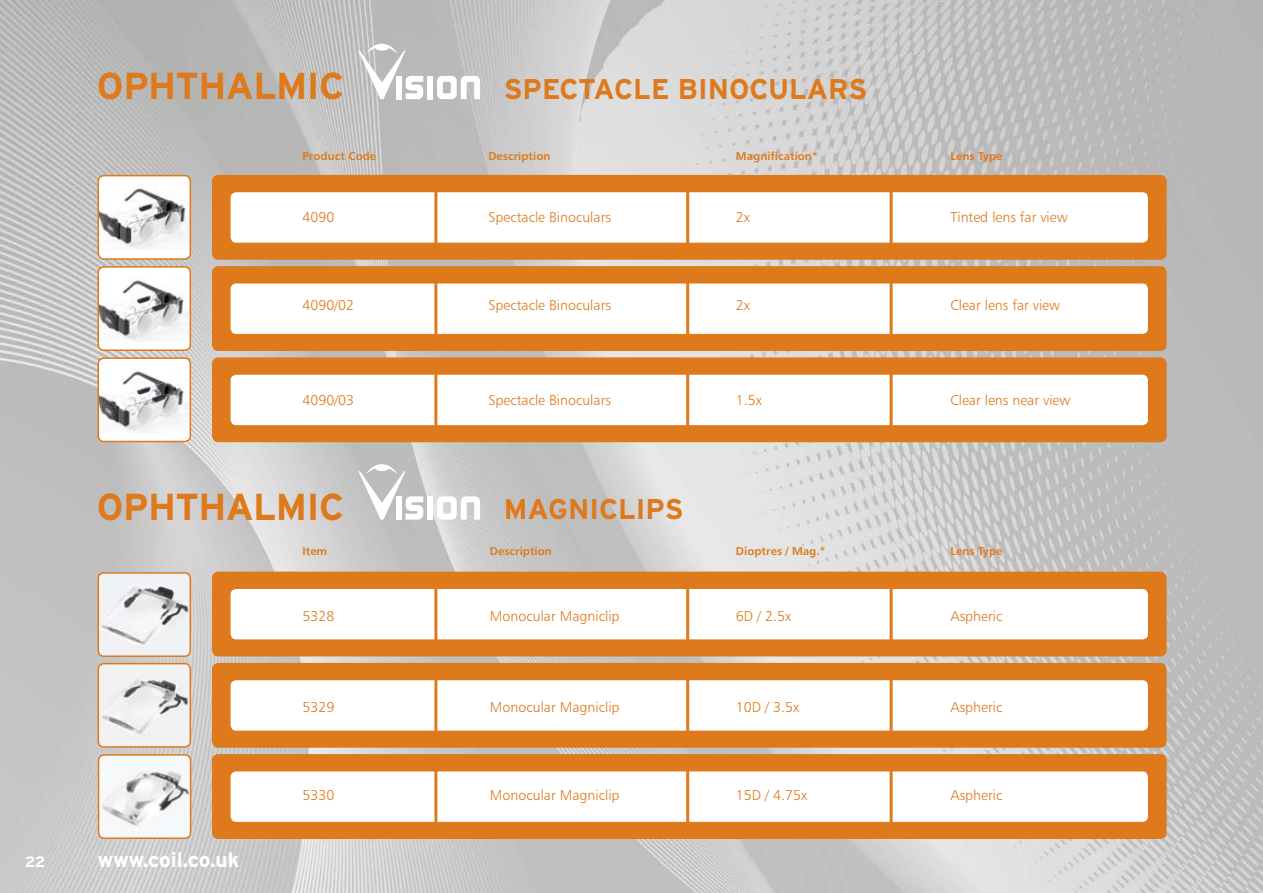
<style>
.page{position:relative;width:1263px;height:893px;background:#fff}
.page>*{position:absolute;margin:0;border:0;box-sizing:border-box;transform-origin:0 0}
.t1{font:700 37.5px "Interstate";letter-spacing:-.015em;color:#de791c}
.t2{font:700 28.5px "Interstate";color:#de791c}
.t3{font:700 21px "Interstate";color:#fff}
.t4{font:700 15px "Interstate";color:#fff}
.t5{font:14.25px "Humanist 777 BT Light B";color:#de791c}
.t6{font:11.4px "Humanist 777 BT Bold B";color:#de791c}
</style>
<div class="page">
<img style="left:0;top:0;width:1263px;height:893px">
<svg style="left:358px;top:44px;width:65px;height:55px"></svg>
<div style="left:427px;top:76px;width:6px;height:23px;background:#fff"></div>
<svg style="left:437px;top:76px;width:43px;height:23px"></svg>
<div style="left:375px;top:45px;width:13px;height:6px;background:#fff;border-radius:50%"></div>
<div style="left:213px;top:176px;width:953px;height:83px;background:#de791c;border-radius:6px"></div>
<div style="left:212px;top:175px;width:954px;height:85px;border:2px solid #de791c;border-radius:6px"></div>
<div style="left:231px;top:192px;width:917px;height:51px;background:#fff;border-radius:6px"></div>
<div style="left:98px;top:176px;width:92px;height:83px;background:#fff;border-radius:6px"></div>
<img style="left:101px;top:186px;width:87px;height:62px">
<div style="left:98px;top:175px;width:93px;height:85px;border:2px solid #de791c;border-radius:6px"></div>
<hr style="left:434px;top:182px;width:3px;height:71px;background:#de791c">
<hr style="left:686px;top:184px;width:3px;height:69px;background:#de791c">
<hr style="left:890px;top:184px;width:3px;height:69px;background:#de791c">
<div style="left:98px;top:267px;width:92px;height:83px;background:#fff;border-radius:6px"></div>
<img style="left:101px;top:280px;width:87px;height:61px">
<div style="left:98px;top:266px;width:93px;height:85px;border:2px solid #de791c;border-radius:6px"></div>
<div style="left:213px;top:267px;width:953px;height:83px;background:#de791c;border-radius:6px"></div>
<div style="left:212px;top:266px;width:954px;height:85px;border:2px solid #de791c;border-radius:6px"></div>
<div style="left:231px;top:283px;width:917px;height:51px;background:#fff;border-radius:6px"></div>
<hr style="left:434px;top:274px;width:3px;height:71px;background:#de791c">
<hr style="left:686px;top:276px;width:3px;height:69px;background:#de791c">
<hr style="left:890px;top:276px;width:3px;height:69px;background:#de791c">
<div style="left:98px;top:358px;width:92px;height:83px;background:#fff;border-radius:6px"></div>
<img style="left:101px;top:371px;width:87px;height:62px">
<div style="left:98px;top:357px;width:93px;height:85px;border:2px solid #de791c;border-radius:6px"></div>
<div style="left:213px;top:358px;width:953px;height:83px;background:#de791c;border-radius:6px"></div>
<div style="left:212px;top:357px;width:954px;height:85px;border:2px solid #de791c;border-radius:6px"></div>
<div style="left:231px;top:375px;width:917px;height:50px;background:#fff;border-radius:6px"></div>
<hr style="left:434px;top:366px;width:3px;height:71px;background:#de791c">
<hr style="left:686px;top:367px;width:3px;height:70px;background:#de791c">
<hr style="left:890px;top:367px;width:3px;height:70px;background:#de791c">
<div style="left:213px;top:572px;width:953px;height:84px;background:#de791c;border-radius:6px"></div>
<div style="left:212px;top:572px;width:954px;height:84px;border:2px solid #de791c;border-radius:6px"></div>
<div style="left:231px;top:589px;width:917px;height:50px;background:#fff;border-radius:6px"></div>
<img style="left:99px;top:755px;width:92px;height:83px">
<div style="left:98px;top:754px;width:93px;height:85px;border:2px solid #de791c;border-radius:6px"></div>
<hr style="left:434px;top:579px;width:3px;height:71px;background:#de791c">
<hr style="left:686px;top:581px;width:3px;height:69px;background:#de791c">
<hr style="left:890px;top:581px;width:3px;height:69px;background:#de791c">
<img style="left:98px;top:664px;width:92px;height:83px">
<div style="left:98px;top:663px;width:93px;height:85px;border:2px solid #de791c;border-radius:6px"></div>
<div style="left:213px;top:664px;width:953px;height:83px;background:#de791c;border-radius:6px"></div>
<div style="left:212px;top:663px;width:954px;height:85px;border:2px solid #de791c;border-radius:6px"></div>
<div style="left:231px;top:680px;width:917px;height:51px;background:#fff;border-radius:6px"></div>
<hr style="left:434px;top:671px;width:3px;height:70px;background:#de791c">
<hr style="left:686px;top:672px;width:3px;height:69px;background:#de791c">
<hr style="left:890px;top:672px;width:3px;height:69px;background:#de791c">
<img style="left:98px;top:573px;width:92px;height:83px">
<div style="left:98px;top:572px;width:93px;height:85px;border:2px solid #de791c;border-radius:6px"></div>
<div style="left:213px;top:755px;width:953px;height:83px;background:#de791c;border-radius:6px"></div>
<div style="left:212px;top:754px;width:954px;height:85px;border:2px solid #de791c;border-radius:6px"></div>
<div style="left:231px;top:771px;width:917px;height:51px;background:#fff;border-radius:6px"></div>
<hr style="left:434px;top:763px;width:3px;height:70px;background:#de791c">
<hr style="left:686px;top:764px;width:3px;height:69px;background:#de791c">
<hr style="left:890px;top:764px;width:3px;height:69px;background:#de791c">
<svg style="left:358px;top:464px;width:65px;height:56px"></svg>
<div style="left:427px;top:496px;width:6px;height:24px;background:#fff"></div>
<svg style="left:437px;top:496px;width:43px;height:24px"></svg>
<div style="left:375px;top:465px;width:13px;height:6px;background:#fff;border-radius:50%"></div>
<h1 class="t1" style="left:97px;top:65px;width:249px">OPHTHALMIC</h1>
<h2 class="t2" style="left:504px;top:73px;width:365px">SPECTACLE BINOCULARS</h2>
<p class="t6" style="left:302px;top:148px;width:75px">Product Code</p>
<p class="t6" style="left:488px;top:148px;width:64px">Description</p>
<p class="t6" style="left:736px;top:148px;width:83px">Magnification*</p>
<p class="t6" style="left:950px;top:148px;width:54px">Lens Type</p>
<p class="t5" style="left:302px;top:208px;width:33px">4090</p>
<p class="t5" style="left:488px;top:208px;width:124px">Spectacle Binoculars</p>
<p class="t5" style="left:736px;top:208px;width:15px">2x</p>
<p class="t5" style="left:950px;top:208px;width:119px">Tinted lens far view</p>
<p class="t5" style="left:302px;top:296px;width:53px">4090/02</p>
<p class="t5" style="left:488px;top:296px;width:124px">Spectacle Binoculars</p>
<p class="t5" style="left:736px;top:296px;width:15px">2x</p>
<p class="t5" style="left:950px;top:296px;width:111px">Clear lens far view</p>
<p class="t5" style="left:302px;top:391px;width:53px">4090/03</p>
<p class="t5" style="left:488px;top:391px;width:124px">Spectacle Binoculars</p>
<p class="t5" style="left:736px;top:391px;width:27px">1.5x</p>
<p class="t5" style="left:950px;top:391px;width:121px">Clear lens near view</p>
<h1 class="t1" style="left:97px;top:486px;width:249px">OPHTHALMIC</h1>
<h2 class="t2" style="left:504px;top:493px;width:181px">MAGNICLIPS</h2>
<p class="t6" style="left:302px;top:543px;width:26px">Item</p>
<p class="t6" style="left:490px;top:543px;width:64px">Description</p>
<p class="t6" style="left:736px;top:543px;width:91px">Dioptres / Mag.*</p>
<p class="t6" style="left:950px;top:543px;width:54px">Lens Type</p>
<p class="t5" style="left:302px;top:608px;width:33px">5328</p>
<p class="t5" style="left:490px;top:608px;width:131px">Monocular Magniclip</p>
<p class="t5" style="left:736px;top:608px;width:57px">6D / 2.5x</p>
<p class="t5" style="left:950px;top:608px;width:53px">Aspheric</p>
<p class="t5" style="left:302px;top:698px;width:33px">5329</p>
<p class="t5" style="left:490px;top:698px;width:131px">Monocular Magniclip</p>
<p class="t5" style="left:736px;top:698px;width:65px">10D / 3.5x</p>
<p class="t5" style="left:950px;top:698px;width:53px">Aspheric</p>
<p class="t4" style="left:25px;top:853px;width:22px">22</p>
<h3 class="t3" style="left:98px;top:848px;width:143px">www.coil.co.uk</h3>
<p class="t5" style="left:302px;top:786px;width:33px">5330</p>
<p class="t5" style="left:490px;top:786px;width:131px">Monocular Magniclip</p>
<p class="t5" style="left:736px;top:786px;width:73px">15D / 4.75x</p>
<p class="t5" style="left:950px;top:786px;width:53px">Aspheric</p>
</div>
